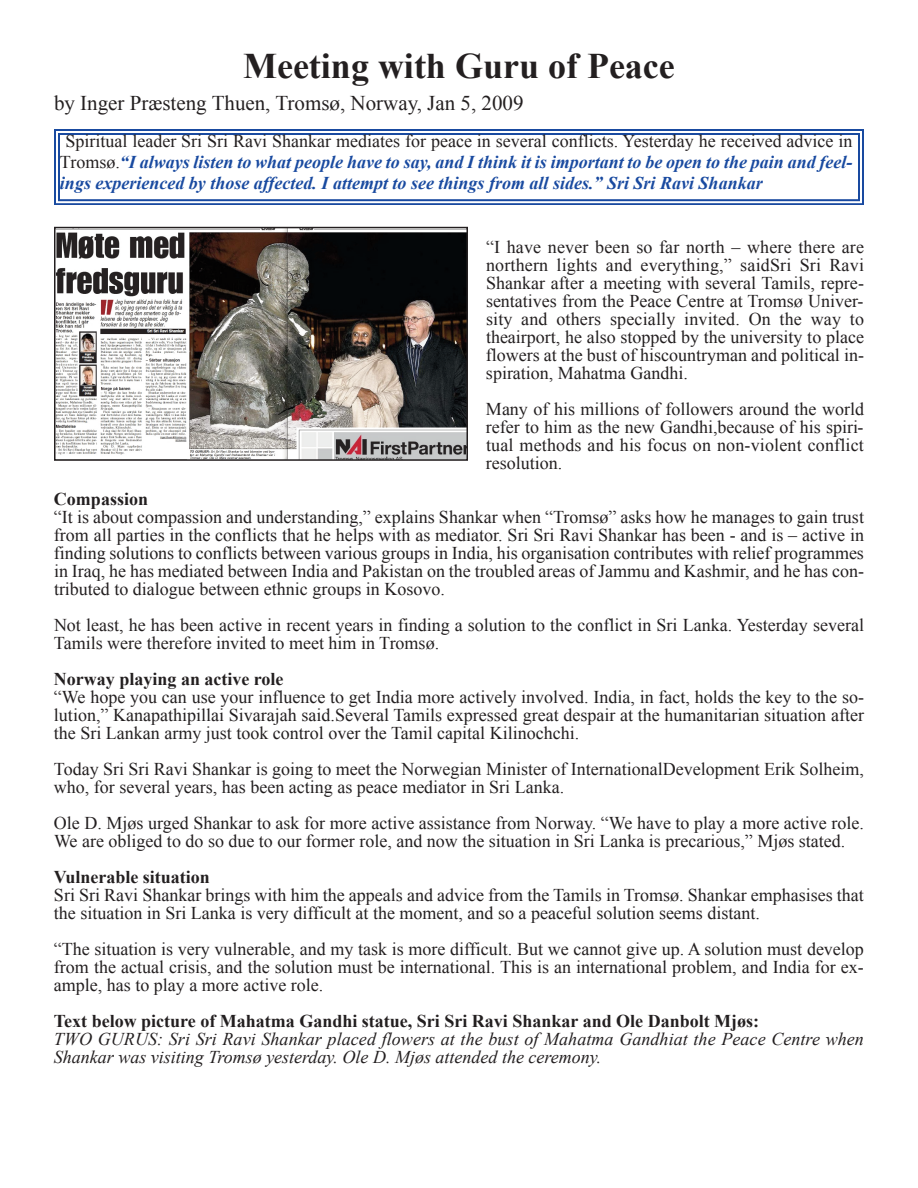
<style>
.page{position:relative;width:918px;height:1188px;background:#fff}
.page>*{position:absolute;margin:0;border:0;box-sizing:border-box;transform-origin:0 0}
.t1{font:700 36px "Times New Roman";color:#231f20}
.t2{font:21px "Times New Roman";color:#231f20}
.t3{font:18px/18px "Times New Roman";color:#231f20;text-align:justify}
.t4{font:italic 700 18px/21px "Times New Roman";color:#194aa0;text-align:justify}
.t5{font:italic 18px/18px "Times New Roman";letter-spacing:.005em;color:#231f20}
.t6{font:700 18px "Times New Roman";color:#231f20}
.s1{font-weight:400;font-style:normal;color:#231f20}
</style>
<div class="page">
<div style="left:54px;top:129px;width:810px;height:76px;border:2px solid #194aa0"></div>
<div style="left:58px;top:133px;width:802px;height:68px;border:2px solid #194aa0"></div>
<img style="left:57px;top:230px;width:408px;height:228px">
<div style="left:54px;top:227px;width:414px;height:234px;border:2px solid #231f20"></div>
<h1 class="t1" style="left:243px;top:46px;width:433px">Meeting with Guru of Peace</h1>
<p class="t2" style="left:54px;top:91px;width:471px">by Inger Præsteng Thuen, Tromsø, Norway, Jan 5, 2009</p>
<p class="t4" style="left:60px;top:131px;width:794px;text-indent:5px"><span class="s1">Spiritual leader Sri Sri Ravi Shankar mediates for peace in several conflicts. Yesterday he received advice in Tromsø.</span>“I always listen to what people have to say, and I think it is important to be open to the pain and feel&shy;ings experienced by those affected. I attempt to see things from all sides.” Sri Sri Ravi Shankar</p>
<p class="t3" style="left:486px;top:238px;width:380px">“I have never been so far north – where there are northern lights and everything,” saidSri Sri Ravi Shankar after a meeting with several Tamils, repre&shy;sentatives from the Peace Centre at Tromsø Univer&shy;sity and others specially invited. On the way to theairport, he also stopped by the university to place flowers at the bust of hiscountryman and political in&shy;spiration, Mahatma Gandhi.</p>
<p class="t3" style="left:486px;top:400px;width:380px">Many of his millions of followers around the world refer to him as the new Gandhi,because of his spiri&shy;tual methods and his focus on non-violent conflict resolution.</p>
<p class="t6" style="left:54px;top:489px;width:96px">Compassion</p>
<p class="t3" style="left:54px;top:508px;width:812px">“It is about compassion and understanding,” explains Shankar when “Tromsø” asks how he manages to gain trust from all parties in the conflicts that he helps with as mediator. Sri Sri Ravi Shankar has been - and is – active in finding solutions to conflicts between various groups in India, his organisation contributes with relief programmes in Iraq, he has mediated between India and Pakistan on the troubled areas of Jammu and Kashmir, and he has con&shy;tributed to dialogue between ethnic groups in Kosovo.</p>
<p class="t3" style="left:54px;top:616px;width:812px">Not least, he has been active in recent years in finding a solution to the conflict in Sri Lanka. Yesterday several<br>Tamils were therefore invited to meet him in Tromsø.</p>
<p class="t6" style="left:54px;top:669px;width:231px">Norway playing an active role</p>
<p class="t3" style="left:54px;top:688px;width:812px">“We hope you can use your influence to get India more actively involved. India, in fact, holds the key to the so&shy;lution,” Kanapathipillai Sivarajah said.Several Tamils expressed great despair at the humanitarian situation after the Sri Lankan army just took control over the Tamil capital Kilinochchi.</p>
<p class="t3" style="left:54px;top:760px;width:812px">Today Sri Sri Ravi Shankar is going to meet the Norwegian Minister of InternationalDevelopment Erik Solheim, who, for several years, has been acting as peace mediator in Sri Lanka.</p>
<p class="t3" style="left:54px;top:814px;width:812px">Ole D. Mjøs urged Shankar to ask for more active assistance from Norway. “We have to play a more active role.<br>We are obliged to do so due to our former role, and now the situation in Sri Lanka is precarious,” Mjøs stated.</p>
<p class="t6" style="left:54px;top:867px;width:157px">Vulnerable situation</p>
<p class="t3" style="left:54px;top:886px;width:812px">Sri Sri Ravi Shankar brings with him the appeals and advice from the Tamils in Tromsø. Shankar emphasises that the situation in Sri Lanka is very difficult at the moment, and so a peaceful solution seems distant.</p>
<p class="t3" style="left:54px;top:940px;width:812px">“The situation is very vulnerable, and my task is more difficult. But we cannot give up. A solution must develop from the actual crisis, and the solution must be international. This is an international problem, and India for ex&shy;ample, has to play a more active role.</p>
<p class="t6" style="left:54px;top:1011px;width:707px">Text below picture of Mahatma Gandhi statue, Sri Sri Ravi Shankar and Ole Danbolt Mjøs:</p>
<p class="t5" style="left:54px;top:1030px;width:812px">TWO GURUS: Sri Sri Ravi Shankar placed flowers at the bust of Mahatma Gandhiat the Peace Centre when<br>Shankar was visiting Tromsø yesterday. Ole D. Mjøs attended the ceremony.</p>
</div>
